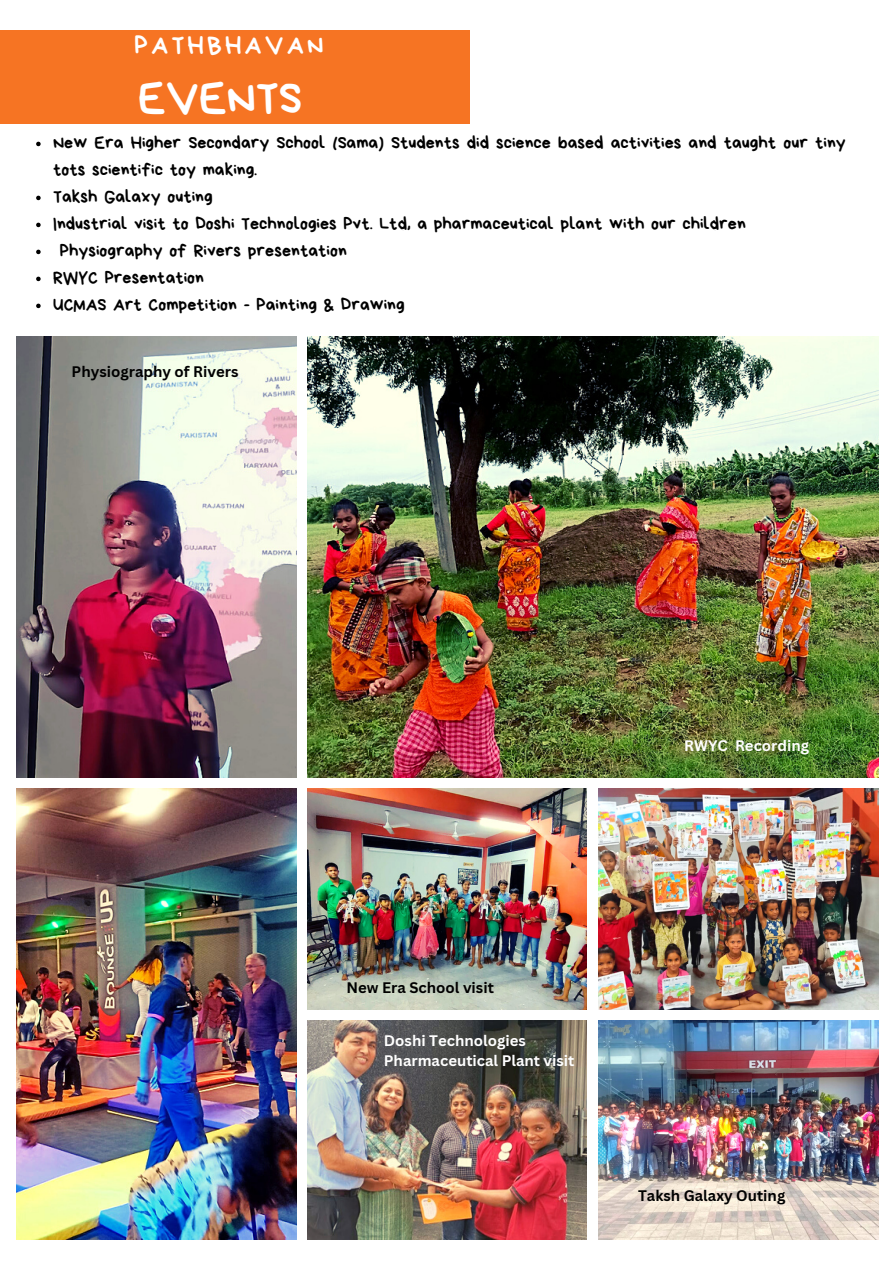
<style>
.page{position:relative;width:893px;height:1264px;background:#fff}
.page>*{position:absolute;margin:0;border:0;box-sizing:border-box;transform-origin:0 0}
.t1{font:46.65px "Bryndan Write";color:#fff}
.t2{font:26.4px "Bryndan Write";letter-spacing:.12em;color:#fff}
.t3{font:18px/27px "Bryndan Write";color:#000}
.t4{font:700 14.85px "Canva Sans";color:#000}
.t5{font:700 14.85px "Canva Sans";color:#fff}
</style>
<div class="page">
<img style="left:17px;top:788px;width:280px;height:451px">
<img style="left:17px;top:336px;width:280px;height:441px">
<img style="left:598px;top:788px;width:280px;height:221px">
<img style="left:598px;top:1020px;width:280px;height:219px">
<img style="left:308px;top:1020px;width:279px;height:219px">
<img style="left:308px;top:788px;width:279px;height:221px">
<img style="left:308px;top:336px;width:570px;height:441px">
<div style="left:0;top:30px;width:470px;height:93px;background:#f67423"></div>
<svg style="left:36px;top:142px;width:5px;height:4px"></svg>
<svg style="left:36px;top:196px;width:5px;height:4px"></svg>
<svg style="left:36px;top:223px;width:5px;height:4px"></svg>
<svg style="left:36px;top:250px;width:5px;height:4px"></svg>
<svg style="left:36px;top:277px;width:5px;height:4px"></svg>
<svg style="left:36px;top:303px;width:5px;height:5px"></svg>
<p class="t2" style="left:134px;top:32px;width:190px">PATHBHAVAN</p>
<p class="t1" style="left:138px;top:75px;width:166px">EVENTS</p>
<p class="t3" style="left:53px;top:129px;width:794px">New Era Higher Secondary School (Sama) Students did science based activities and taught our tiny tots scientific toy making.</p>
<p class="t3" style="left:53px;top:183px;width:161px">Taksh Galaxy outing</p>
<p class="t3" style="left:53px;top:210px;width:694px">Industrial visit to Doshi Technologies Pvt. Ltd, a pharmaceutical plant with our children</p>
<p class="t3" style="left:60px;top:237px;width:288px">Physiography of Rivers presentation</p>
<p class="t3" style="left:53px;top:264px;width:152px">RWYC Presentation</p>
<p class="t3" style="left:53px;top:291px;width:353px">UCMAS Art Competition - Painting &amp; Drawing</p>
<p class="t4" style="left:72px;top:361px;width:168px">Physiography of Rivers</p>
<p class="t5" style="left:684px;top:734px;width:127px">RWYC Recording</p>
<p class="t4" style="left:346px;top:977px;width:149px">New Era School visit</p>
<p class="t5" style="left:384px;top:1029px;width:143px">Doshi Technologies</p>
<p class="t5" style="left:384px;top:1050px;width:192px">Pharmaceutical Plant visit</p>
<p class="t4" style="left:638px;top:1185px;width:149px">Taksh Galaxy Outing</p>
</div>
